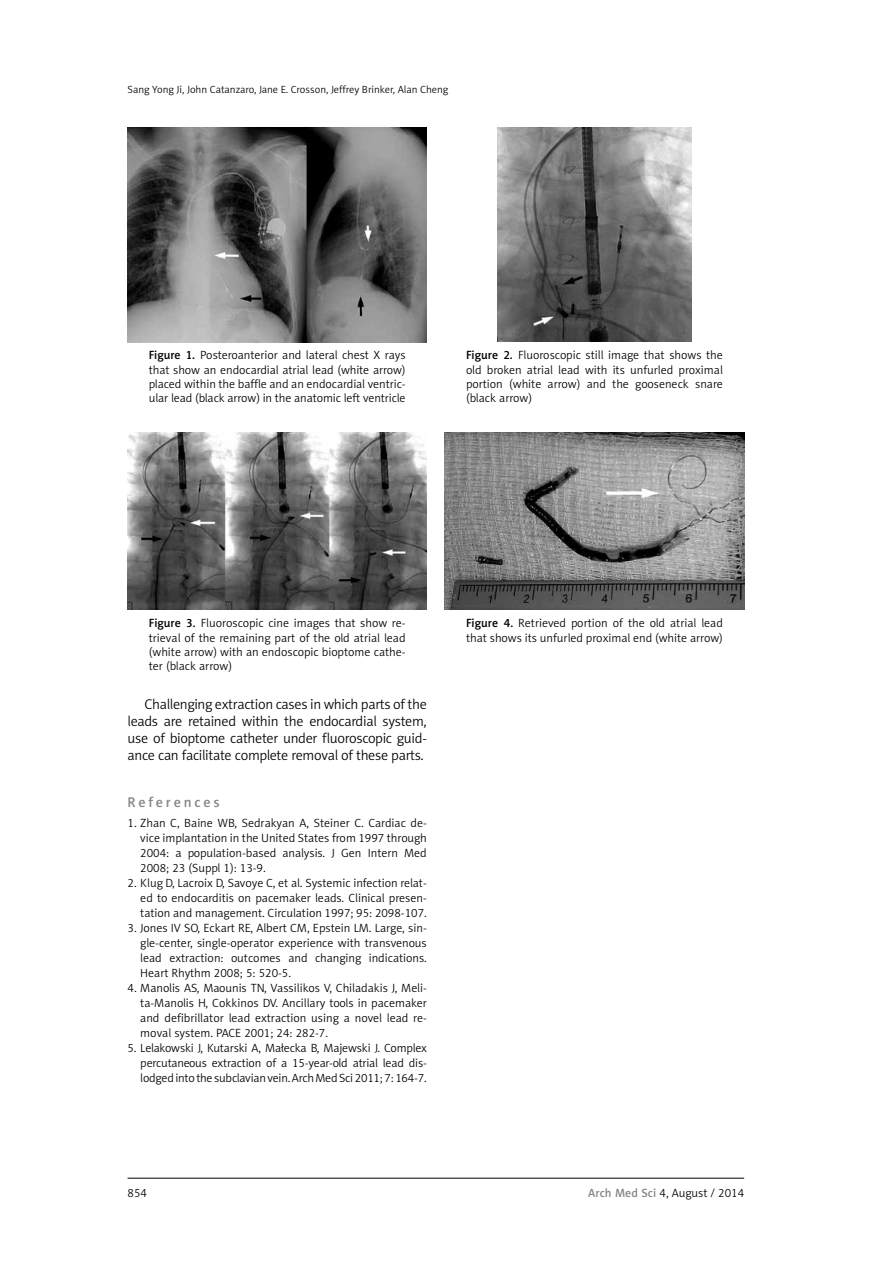
<style>
.page{position:relative;width:893px;height:1263px;background:#fff}
.page>*{position:absolute;margin:0;border:0;box-sizing:border-box;transform-origin:0 0}
.t1{font:14.25px/17.2px "Naomi Sans EFN Light";letter-spacing:-.02em;color:#000;text-align:justify}
.t2{font:14.25px "Naomi Sans EFN Medium";letter-spacing:.195em;color:#878787}
.t3{font:12px/15px "Naomi Sans EFN Light";color:#000;text-align:justify}
.t4{font:10.5px "Naomi Sans EFN Light";color:#000}
.s1{font-family:"Naomi Sans EFN Medium"}
.s2{font-family:"Naomi Sans EFN Medium";color:#878787}
</style>
<div class="page">
<hr style="left:128px;top:1178px;width:616px;height:1px;background:#000">
<img style="left:128px;top:128px;width:299px;height:214px">
<img style="left:497px;top:128px;width:195px;height:214px">
<img style="left:128px;top:432px;width:299px;height:178px">
<img style="left:445px;top:432px;width:299px;height:178px">
<p class="t4" style="left:128px;top:83px;width:322px">Sang Yong Ji, John Catanzaro, Jane E. Crosson, Jeffrey Brinker, Alan Cheng</p>
<p class="t3" style="left:149px;top:348px;width:258px;line-height:14.4px"><span class="s1">Figure 1.</span> Posteroanterior and lateral chest X rays that show an endocardial atrial lead (white arrow) placed within the baffle and an endocardial ventric&shy;ular lead (black arrow) in the anatomic left ventricle</p>
<p class="t3" style="left:466px;top:348px;width:258px;line-height:14.4px"><span class="s1">Figure 2.</span> Fluoroscopic still image that shows the old broken atrial lead with its unfurled proximal portion (white arrow) and the gooseneck snare (black arrow)</p>
<p class="t3" style="left:149px;top:616px;width:258px;line-height:14.4px"><span class="s1">Figure 3.</span> Fluoroscopic cine images that show re&shy;trieval of the remaining part of the old atrial lead (white arrow) with an endoscopic bioptome cathe&shy;ter (black arrow)</p>
<p class="t1" style="left:128px;top:695px;width:301px;text-indent:17px">Challenging extraction cases in which parts of the leads are retained within the endocardial system, use of bioptome catheter under fluoroscopic guid&shy;ance can facilitate complete removal of these parts.</p>
<p class="t2" style="left:128px;top:794px;width:94px">References</p>
<p class="t3" style="left:140px;top:815px;width:288px;text-indent:-13px">1. Zhan C, Baine WB, Sedrakyan A, Steiner C. Cardiac de&shy;vice implantation in the United States from 1997 through 2004: a population-based analysis. J Gen Intern Med 2008; 23 (Suppl 1): 13-9.</p>
<p class="t3" style="left:140px;top:875px;width:288px;text-indent:-13px">2. Klug D, Lacroix D, Savoye C, et al. Systemic infection relat&shy;ed to endocarditis on pacemaker leads. Clinical presen&shy;tation and management. Circulation 1997; 95: 2098-107.</p>
<p class="t3" style="left:140px;top:920px;width:288px;text-indent:-13px">3. Jones IV SO, Eckart RE, Albert CM, Epstein LM. Large, sin&shy;gle-center, single-operator experience with transvenous lead extraction: outcomes and changing indications.<br>Heart Rhythm 2008; 5: 520-5.</p>
<p class="t3" style="left:140px;top:980px;width:288px;text-indent:-13px">4. Manolis AS, Maounis TN, Vassilikos V, Chiladakis J, Meli&shy;ta-Manolis H, Cokkinos DV. Ancillary tools in pacemaker and defibrillator lead extraction using a novel lead re&shy;moval system. PACE 2001; 24: 282-7.</p>
<p class="t3" style="left:140px;top:1040px;width:288px;text-indent:-13px">5. Lelakowski J, Kutarski A, Małecka B, Majewski J. Complex percutaneous extraction of a 15-year-old atrial lead dis&shy;lodged into the subclavian vein. Arch Med Sci 2011; 7: 164-7.</p>
<p class="t3" style="left:466px;top:616px;width:258px;line-height:14.4px"><span class="s1">Figure 4.</span> Retrieved portion of the old atrial lead that shows its unfurled proximal end (white arrow)</p>
<p class="t3" style="left:128px;top:1186px;width:21px">854</p>
<p class="t3" style="left:588px;top:1186px;width:157px"><span class="s2">Arch Med Sci</span> 4, August / 2014</p>
</div>
